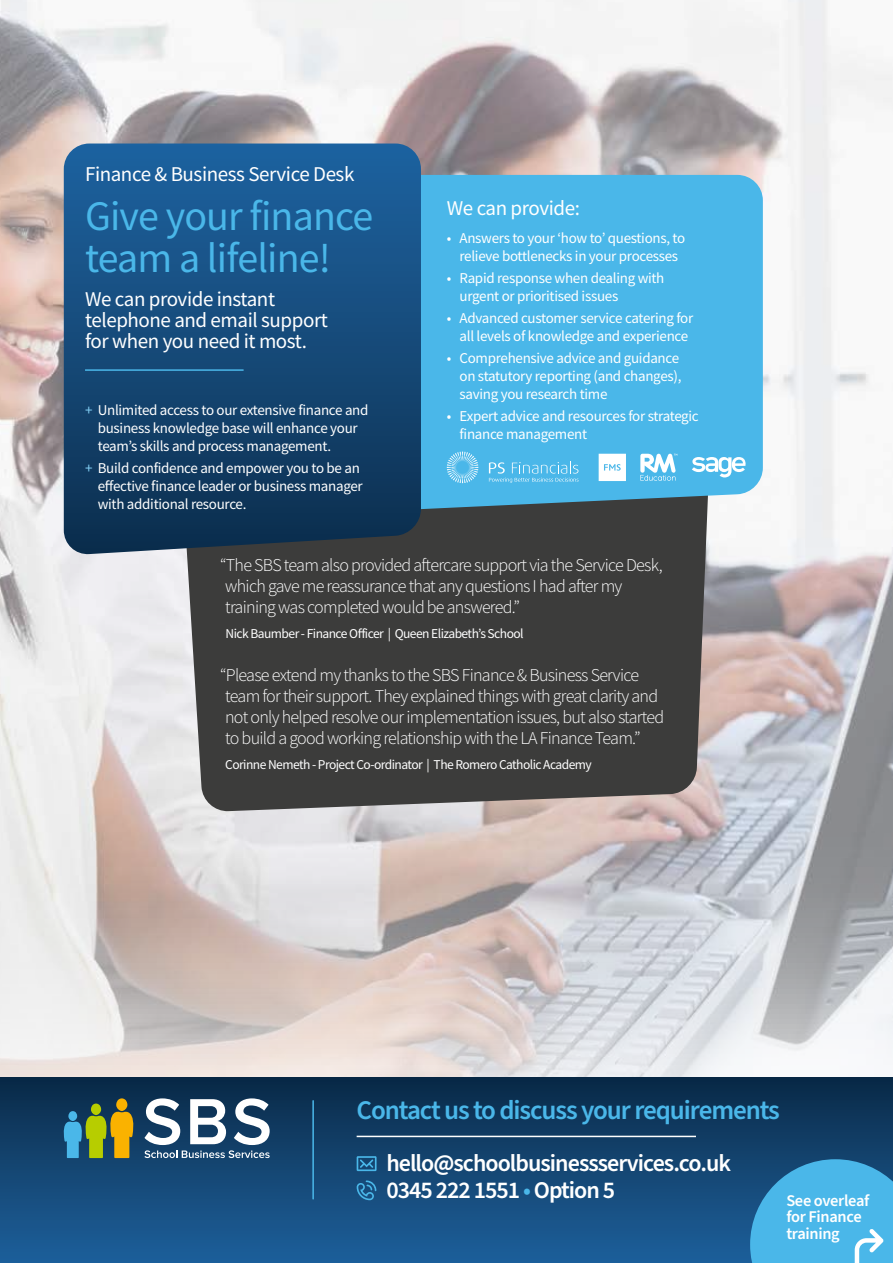
<style>
.page{position:relative;width:893px;height:1263px;background:#fff}
.page>*{position:absolute;margin:0;border:0;box-sizing:border-box;transform-origin:0 0}
.t1{font:42px/42px "Source Sans Pro";letter-spacing:-.02em;color:#4ab7e9}
.t2{font:600 27px "Source Sans Pro";letter-spacing:-.04em;color:#4ab7e9}
.t3{font:600 24px/27px "Source Sans Pro";letter-spacing:-.04em;color:#fff}
.t4{font:21px/21px "Source Sans Pro";letter-spacing:-.02em;color:#fff}
.t5{font:300 18px/21px "Source Sans Pro";letter-spacing:-.04em;color:#fff}
.t6{font:600 16.35px/16.6px "Source Sans Pro";letter-spacing:-.02em;color:#fff}
.t7{font:15px/18px "Source Sans Pro";letter-spacing:-.02em;color:#fff}
.t8{font:13.5px "Source Sans Pro";letter-spacing:-.04em;color:#fff}
.s1{color:#83d0f5}
.s2{color:#4ab7e9}
</style>
<div class="page">
<img style="left:0;top:0;width:893px;height:1077px">
<div style="left:0;top:1077px;width:893px;height:186px;background:linear-gradient(to bottom,#0b2b48,#1d609c)"></div>
<hr style="left:312px;top:1101px;width:2px;height:98px;background:#4ab7e9">
<svg style="left:64px;top:1098px;width:73px;height:60px;background:#687e4a"></svg>
<svg style="left:144px;top:1098px;width:126px;height:60px"></svg>
<svg style="left:357px;top:1156px;width:20px;height:15px"></svg>
<svg style="left:357px;top:1180px;width:19px;height:20px"></svg>
<hr style="left:357px;top:1136px;width:339px;height:1px;background:#fff">
<svg style="left:750px;top:1159px;width:143px;height:104px;background:#46a9d9"></svg>
<svg style="left:181px;top:510px;width:528px;height:302px;background:#474645"></svg>
<div style="left:421px;top:175px;width:342px;height:335px;background:#4ab7e9"></div>
<svg style="left:64px;top:144px;width:357px;height:411px;background:#164977"></svg>
<hr style="left:85px;top:369px;width:159px;height:2px;background:#4ab7e9">
<svg style="left:692px;top:457px;width:55px;height:20px"></svg>
<svg style="left:640px;top:454px;width:37px;height:27px"></svg>
<svg style="left:599px;top:454px;width:27px;height:27px"></svg>
<svg style="left:447px;top:452px;width:31px;height:31px"></svg>
<svg style="left:489px;top:461px;width:90px;height:22px;background:#63c1eb"></svg>
<h3 class="t4" style="left:85px;top:163px;width:271px">Finance &amp; Business Service Desk</h3>
<h1 class="t1" style="left:85px;top:195px;width:290px">Give your finance team a lifeline!</h1>
<h3 class="t4" style="left:85px;top:288px;width:244px">We can provide instant telephone and email support for when you need it most.</h3>
<p class="t7" style="left:98px;top:401px;width:272px;text-indent:-13px"><span class="s1">+</span> Unlimited access to our extensive finance and business knowledge base will enhance your team’s skills and process management.</p>
<p class="t7" style="left:98px;top:459px;width:266px;text-indent:-13px"><span class="s1">+</span> Build confidence and empower you to be an effective finance leader or business manager with additional resource.</p>
<h3 class="t4" style="left:447px;top:198px;width:135px">We can provide:</h3>
<p class="t7" style="left:447px;top:229px;width:240px;text-align:center">• Answers to your ‘how to’ questions, to relieve bottlenecks in your processes</p>
<p class="t7" style="left:460px;top:269px;width:206px;text-indent:-13px">• Rapid response when dealing with urgent or prioritised issues</p>
<p class="t7" style="left:447px;top:309px;width:248px;text-align:center">• Advanced customer service catering for all levels of knowledge and experience</p>
<p class="t7" style="left:460px;top:349px;width:223px;text-indent:-13px">• Comprehensive advice and guidance on statutory reporting (and changes), saving you research time</p>
<p class="t7" style="left:460px;top:407px;width:241px;text-indent:-13px">• Expert advice and resources for strategic finance management</p>
<p class="t5" style="left:220px;top:555px;width:444px">“The SBS team also provided aftercare support via the Service Desk, which gave me reassurance that any questions I had after my training was completed would be answered.”</p>
<p class="t8" style="left:226px;top:625px;width:300px">Nick Baumber - Finance Officer | Queen Elizabeth’s School</p>
<p class="t5" style="left:220px;top:665px;width:446px">“Please extend my thanks to the SBS Finance &amp; Business Service team for their support. They explained things with great clarity and not only helped resolve our implementation issues, but also started to build a good working relationship with the LA Finance Team.”</p>
<p class="t8" style="left:225px;top:756px;width:368px">Corinne Nemeth - Project Co-ordinator | The Romero Catholic Academy</p>
<h2 class="t2" style="left:357px;top:1092px;width:425px">Contact us to discuss your requirements</h2>
<h3 class="t3" style="left:386px;top:1150px;width:346px">hello@schoolbusinessservices.co.uk<br>0345 222 1551 <span class="s2">•</span> Option 5</h3>
<p class="t6" style="left:786px;top:1192px;width:85px">See overleaf for Finance training</p>
</div>
